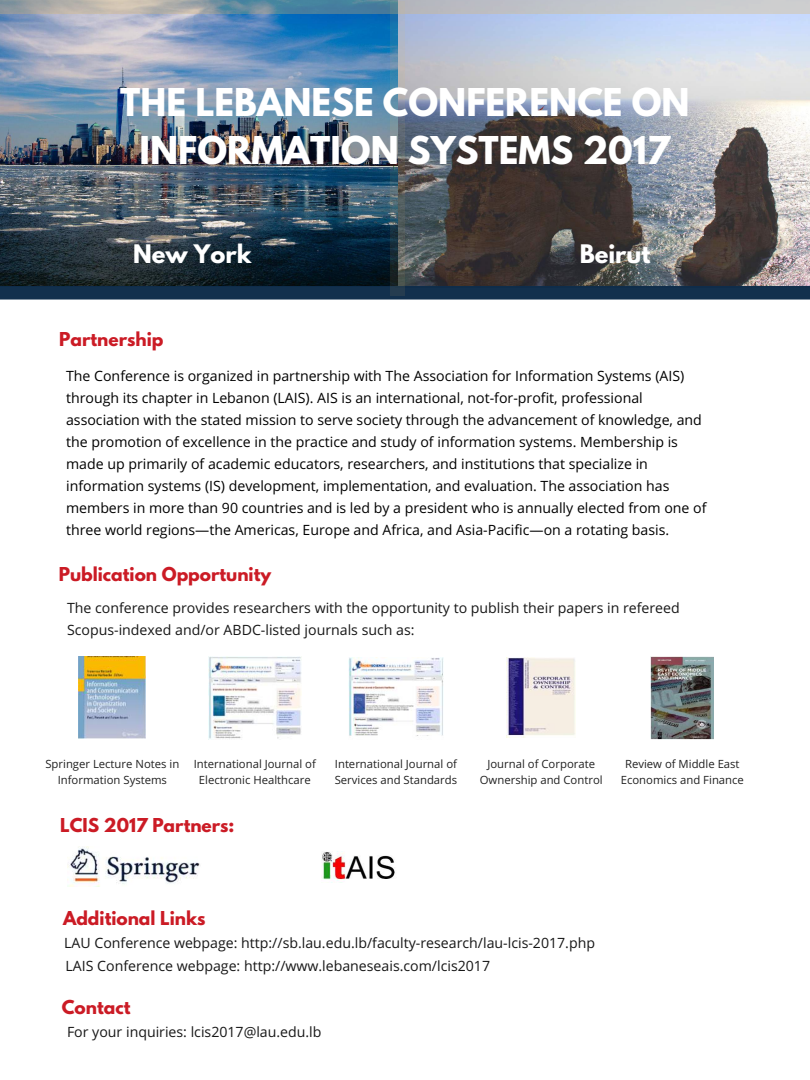
<style>
.page{position:relative;width:810px;height:1080px;background:#fff}
.page>*{position:absolute;margin:0;border:0;box-sizing:border-box;transform-origin:0 0}
.t1{font:700 33.94px/47.4px "League Spartan";color:#fff;text-align:center}
.t2{font:700 22.62px "League Spartan";color:#fff}
.t3{font:700 17px "League Spartan";color:#cb1b25}
.t4{font:14.12px/22px "Open Sans";color:#000}
.t5{font:14.12px/22px "Open Sans";color:#171717}
.t6{font:11.31px/15.5px "Open Sans";color:#222;text-align:center}
</style>
<div class="page">
<img style="left:0;top:14px;width:810px;height:272px">
<svg style="left:0;top:286px;width:810px;height:14px"></svg>
<svg style="left:390px;top:14px;width:15px;height:281px"></svg>
<img style="left:78px;top:657px;width:67px;height:82px">
<img style="left:208px;top:656px;width:93px;height:83px">
<img style="left:349px;top:658px;width:94px;height:78px">
<img style="left:507px;top:657px;width:69px;height:81px">
<svg style="left:0;top:0;width:810px;height:14px"></svg>
<img style="left:67px;top:847px;width:133px;height:40px">
<img style="left:322px;top:851px;width:73px;height:32px">
<img style="left:651px;top:656px;width:63px;height:83px">
<h1 class="t1" style="left:120px;top:83px;width:571px">THE LEBANESE CONFERENCE ON<br>INFORMATION SYSTEMS 2017</h1>
<h2 class="t2" style="left:133px;top:243px;width:120px">New York</h2>
<h2 class="t2" style="left:580px;top:242px;width:72px">Beirut</h2>
<p class="t3" style="left:59px;top:331px;width:106px">Partnership</p>
<p class="t4" style="left:66px;top:364px;width:642px">The Conference is organized in partnership with The Association for Information Systems (AIS) through its chapter in Lebanon (LAIS). AIS is an international, not-for-profit, professional association with the stated mission to serve society through the advancement of knowledge, and the promotion of excellence in the practice and study of information systems. Membership is made up primarily of academic educators, researchers, and institutions that specialize in information systems (IS) development, implementation, and evaluation. The association has members in more than 90 countries and is led by a president who is annually elected from one of three world regions—the Americas, Europe and Africa, and Asia-Pacific—on a rotating basis.</p>
<p class="t3" style="left:59px;top:565px;width:214px">Publication Opportunity</p>
<p class="t5" style="left:67px;top:596px;width:614px">The conference provides researchers with the opportunity to publish their papers in refereed<br>Scopus-indexed and/or ABDC-listed journals such as:</p>
<p class="t6" style="left:45px;top:756px;width:135px">Springer Lecture Notes in<br>Information Systems</p>
<p class="t6" style="left:194px;top:756px;width:124px">International Journal of<br>Electronic Healthcare</p>
<p class="t6" style="left:335px;top:756px;width:124px;text-align:left">International Journal of<br>Services and Standards</p>
<p class="t6" style="left:480px;top:756px;width:124px">Journal of Corporate<br>Ownership and Control</p>
<p class="t3" style="left:60px;top:816px;width:176px">LCIS 2017 Partners:</p>
<p class="t6" style="left:621px;top:756px;width:125px">Review of Middle East<br>Economics and Finance</p>
<p class="t3" style="left:63px;top:910px;width:144px">Additional Links</p>
<p class="t5" style="left:64px;top:931px;width:532px">LAU Conference webpage: http://sb.lau.edu.lb/faculty-research/lau-lcis-2017.php</p>
<p class="t5" style="left:66px;top:954px;width:426px">LAIS Conference webpage: http://www.lebaneseais.com/lcis2017</p>
<p class="t3" style="left:62px;top:999px;width:70px">Contact</p>
<p class="t5" style="left:67px;top:1020px;width:256px">For your inquiries: lcis2017@lau.edu.lb</p>
</div>
